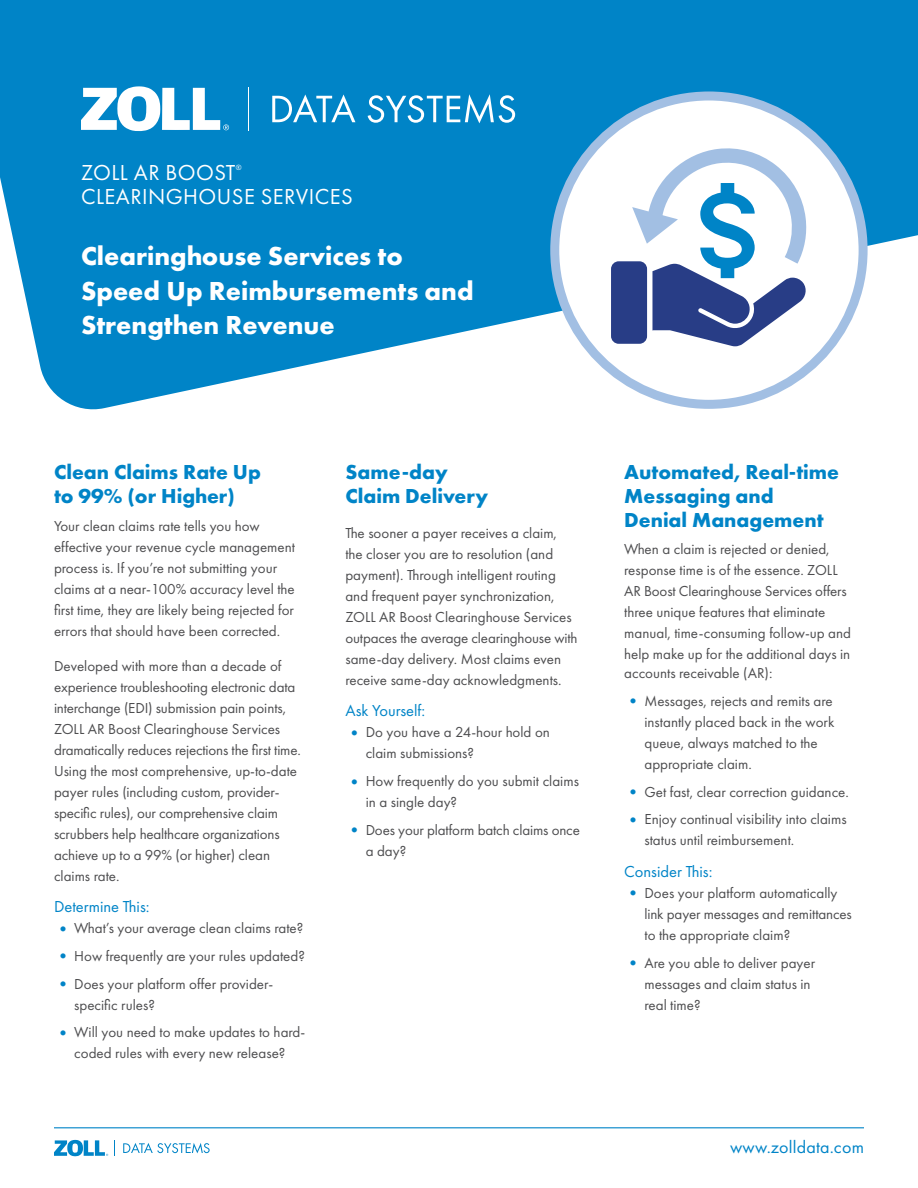
<style>
.page{position:relative;width:918px;height:1188px;background:#fff}
.page>*{position:absolute;margin:0;border:0;box-sizing:border-box;transform-origin:0 0}
.t1{font:700 27px/34.5px "Futura PT";color:#fff}
.Data_Sheet_Topic_Hea{font:22.5px "Futura PT";letter-spacing:.02em;color:#fff}
.Subhead_1{font:700 21px/24px "Futura PT";color:#0084c7}
.Phone_URL{font:18px "Futura PT";letter-spacing:.01em;color:#0084c7}
.Subhead_2{font:16.5px "Futura PT";color:#0084c7}
.Body_text{font:15px/21px "Futura PT";color:#4d4d4f}
.Data_Sheet_Topic_Hea-2{font:7.8px "Futura PT";color:#fff}
.s1{font-size:18px;color:#0084c7}
</style>
<div class="page">
<svg style="left:0;top:0;width:918px;height:410px;fill:#0084c7"></svg>
<div style="left:555px;top:96px;width:308px;height:308px;background:#fff;border-radius:50%"></div>
<div style="left:550px;top:92px;width:318px;height:317px;border:9px solid #a2bfe3;border-radius:50%"></div>
<svg style="left:54px;top:1140px;width:54px;height:17px"></svg>
<svg style="left:123px;top:1143px;width:87px;height:10px"></svg>
<hr style="left:54px;top:1127px;width:810px;height:1px;background:#0084c7">
<svg style="left:272px;top:94px;width:83px;height:28px"></svg>
<svg style="left:368px;top:94px;width:147px;height:29px"></svg>
<svg style="left:81px;top:86px;width:148px;height:46px"></svg>
<hr style="left:248px;top:87px;width:1px;height:44px;background:#fff">
<svg style="left:611px;top:148px;width:196px;height:198px"></svg>
<p class="Data_Sheet_Topic_Hea" style="left:81px;top:159px;width:156px">ZOLL AR BOOST</p>
<p class="Data_Sheet_Topic_Hea-2" style="left:236px;top:163px;width:7px">®</p>
<p class="Data_Sheet_Topic_Hea" style="left:81px;top:183px;width:273px">CLEARINGHOUSE SERVICES</p>
<p class="t1" style="left:81px;top:238px;width:394px">Clearinghouse Services to<br>Speed Up Reimbursements and<br>Strengthen Revenue</p>
<p class="Subhead_1" style="left:54px;top:460px;width:209px">Clean Claims Rate Up to 99% (or Higher)</p>
<p class="Body_text" style="left:54px;top:516px;width:243px">Your clean claims rate tells you how effective your revenue cycle management process is. If you’re not submitting your claims at a near-100% accuracy level the first time, they are likely being rejected for errors that should have been corrected.</p>
<p class="Body_text" style="left:54px;top:655px;width:248px">Developed with more than a decade of experience troubleshooting electronic data interchange (EDI) submission pain points, ZOLL AR Boost Clearinghouse Services dramatically reduces rejections the first time.<br>Using the most comprehensive, up-to-date payer rules (including custom, provider&shy;specific rules), our comprehensive claim scrubbers help healthcare organizations achieve up to a 99% (or higher) clean claims rate.</p>
<p class="Subhead_2" style="left:54px;top:897px;width:97px">Determine This:</p>
<p class="Body_text" style="left:54px;top:918px;width:251px"><span class="s1">•</span>What’s your average clean claims rate?</p>
<p class="Body_text" style="left:54px;top:945px;width:252px"><span class="s1">•</span>How frequently are your rules updated?</p>
<p class="Body_text" style="left:74px;top:973px;width:201px;text-indent:-20px"><span class="s1">•</span>Does your platform offer provider&shy;specific rules?</p>
<p class="Body_text" style="left:54px;top:1022px;width:253px;text-align:center"><span class="s1">•</span>Will you need to make updates to hard&shy;coded rules with every new release?</p>
<p class="Subhead_1" style="left:345px;top:460px;width:144px">Same-day<br>Claim Delivery</p>
<p class="Body_text" style="left:345px;top:522px;width:234px">The sooner a payer receives a claim, the closer you are to resolution (and payment). Through intelligent routing and frequent payer synchronization, ZOLL AR Boost Clearinghouse Services outpaces the average clearinghouse with same-day delivery. Most claims even receive same-day acknowledgments.</p>
<p class="Subhead_2" style="left:345px;top:701px;width:81px">Ask Yourself:</p>
<p class="Body_text" style="left:366px;top:722px;width:186px;text-indent:-20px"><span class="s1">•</span>Do you have a 24-hour hold on claim submissions?</p>
<p class="Body_text" style="left:366px;top:771px;width:215px;text-indent:-20px"><span class="s1">•</span>How frequently do you submit claims in a single day?</p>
<p class="Body_text" style="left:366px;top:819px;width:216px;text-indent:-20px"><span class="s1">•</span> Does your platform batch claims once a day?</p>
<p class="Subhead_1" style="left:624px;top:460px;width:216px">Automated, Real-time<br>Messaging and<br>Denial Management</p>
<p class="Body_text" style="left:624px;top:538px;width:228px">When a claim is rejected or denied, response time is of the essence. ZOLL AR Boost Clearinghouse Services offers three unique features that eliminate manual, time-consuming follow-up and help make up for the additional days in</p>
<p class="Body_text" style="left:624px;top:663px;width:150px">accounts receivable (AR):</p>
<p class="Body_text" style="left:644px;top:690px;width:191px;text-indent:-20px"><span class="s1">•</span>Messages, rejects and remits are instantly placed back in the work queue, always matched to the appropriate claim.</p>
<p class="Body_text" style="left:624px;top:781px;width:226px"><span class="s1">•</span>Get fast, clear correction guidance.</p>
<p class="Body_text" style="left:644px;top:809px;width:204px;text-indent:-20px"><span class="s1">•</span>Enjoy continual visibility into claims status until reimbursement.</p>
<p class="Subhead_2" style="left:624px;top:862px;width:90px">Consider This:</p>
<p class="Body_text" style="left:644px;top:882px;width:209px;text-indent:-20px"><span class="s1">•</span>Does your platform automatically link payer messages and remittances to the appropriate claim?</p>
<p class="Body_text" style="left:644px;top:952px;width:172px;text-indent:-20px"><span class="s1">•</span>Are you able to deliver payer messages and claim status in real time?</p>
<p class="Phone_URL" style="left:730px;top:1136px;width:135px">www.zolldata.com</p>
</div>
